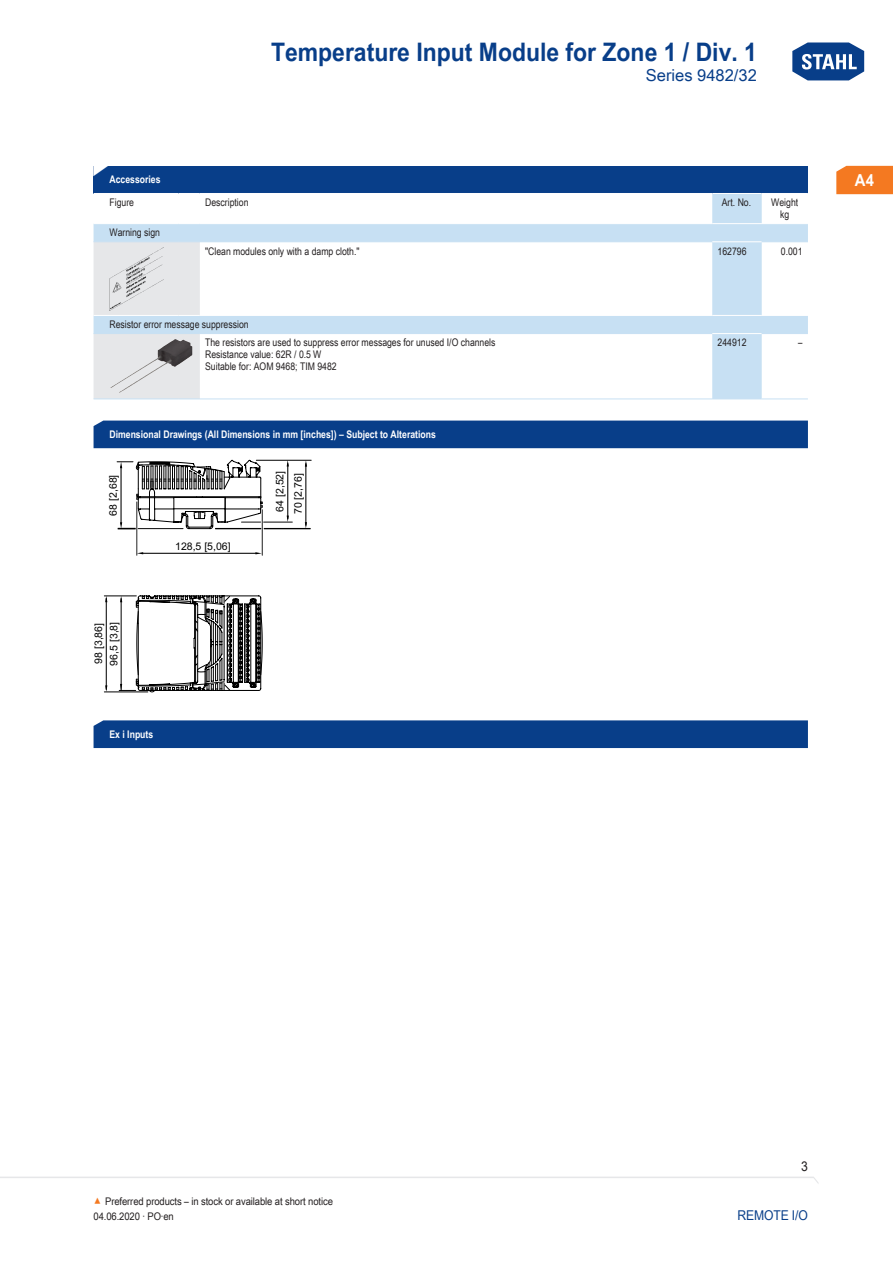
<style>
.page{position:relative;width:893px;height:1263px;background:#fff}
.page>*{position:absolute;margin:0;border:0;box-sizing:border-box;transform-origin:0 0}
.t1{font:700 25.5px "Arial Unicode MS";color:#083e89;scale:.9 1}
.TabHeader1stColumn{font:700 24px "Arial Unicode MS";color:#fff;scale:1.45 1}
.t2{font:16.5px "Arial Unicode MS";color:#083e89}
.t3{font:700 16.5px "Arial Unicode MS";color:#fff;scale:.9 1}
.t4{font:13.5px "Arial Unicode MS";letter-spacing:-.01em;color:#083e89;scale:.9 1}
.t5{font:13.5px "Arial Unicode MS";color:#231f20;scale:.9 1}
.TabBodyLeft{font:10.5px "Arial Unicode MS";color:#231f20;scale:.83 1}
.TabHeader1stColumn-2{font:700 10.5px "Arial Unicode MS";color:#fff;scale:.83 1}
.TabBodyLeft-2{font:10.5px/15px "Arial Unicode MS";color:#231f20;scale:.9 1}
.t6{font:10.5px "Arial Unicode MS";color:#000}
.TabBody1stColumnTitl{font:10.5px "Arial Unicode MS";color:#231f20;scale:.83 1}
.TabBodyCenter{font:10.5px/12px "Arial Unicode MS";color:#231f20;text-align:center;scale:.83 1}
.TabBodyLeftWhiteRule{font:10.5px "Arial Unicode MS";color:#231f20;scale:.83 1}
.TabBody1stColumn{font:10.5px "Arial Unicode MS";color:#231f20;scale:.83 1}
.TabBodyRight{font:10.5px "Arial Unicode MS";color:#231f20;scale:.83 1}
.s1{font-size:15px;color:#f47921}
</style>
<div class="page">
<svg style="left:792px;top:42px;width:73px;height:39px"></svg>
<svg style="left:0;top:1176px;width:818px;height:7px"></svg>
<div style="left:836px;top:166px;width:57px;height:28px;background:#f47921"></div>
<div style="left:94px;top:421px;width:714px;height:27px;background:#083e89"></div>
<div style="left:94px;top:166px;width:714px;height:27px;background:#083e89"></div>
<svg style="left:94px;top:194px;width:714px;height:205px"></svg>
<svg style="left:761px;top:194px;width:1px;height:29px"></svg>
<hr style="left:94px;top:223px;width:85px;height:1px;background:#fff">
<svg style="left:179px;top:223px;width:21px;height:1px"></svg>
<hr style="left:200px;top:223px;width:512px;height:1px;background:#fff">
<hr style="left:712px;top:223px;width:49px;height:1px;background:#fff">
<hr style="left:761px;top:223px;width:47px;height:1px;background:#fff">
<hr style="left:200px;top:241px;width:512px;height:1px;background:#c7e0f3">
<hr style="left:761px;top:241px;width:47px;height:1px;background:#c7e0f3">
<hr style="left:761px;top:242px;width:1px;height:73px;background:#c7e0f3">
<hr style="left:200px;top:315px;width:512px;height:1px;background:#fff">
<hr style="left:712px;top:315px;width:49px;height:1px;background:#fff">
<hr style="left:761px;top:315px;width:47px;height:1px;background:#fff">
<svg style="left:94px;top:241px;width:106px;height:159px;background:#dee5eb"></svg>
<hr style="left:200px;top:333px;width:512px;height:1px;background:#c7e0f3">
<hr style="left:200px;top:399px;width:512px;height:1px;background:#c7e0f3">
<hr style="left:712px;top:399px;width:49px;height:1px;background:#c7e0f3">
<hr style="left:761px;top:333px;width:47px;height:1px;background:#c7e0f3">
<hr style="left:761px;top:399px;width:47px;height:1px;background:#c7e0f3">
<hr style="left:761px;top:334px;width:1px;height:65px;background:#c7e0f3">
<img style="left:109px;top:247px;width:54px;height:63px">
<hr style="left:712px;top:241px;width:49px;height:1px;background:#fff">
<img style="left:110px;top:339px;width:82px;height:54px">
<hr style="left:712px;top:333px;width:49px;height:1px;background:#fff">
<hr style="left:306px;top:464px;width:1px;height:61px;background:#000">
<hr style="left:256px;top:460px;width:55px;height:1px;background:#000">
<hr style="left:264px;top:528px;width:46px;height:1px;background:#000">
<hr style="left:106px;top:598px;width:1px;height:91px;background:#000">
<hr style="left:104px;top:692px;width:44px;height:1px;background:#000">
<hr style="left:104px;top:596px;width:32px;height:1px;background:#000">
<svg style="left:305px;top:522px;width:2px;height:6px"></svg>
<svg style="left:305px;top:460px;width:2px;height:7px"></svg>
<svg style="left:117px;top:460px;width:175px;height:232px"></svg>
<hr style="left:138px;top:528px;width:45px;height:1px;background:#000">
<hr style="left:215px;top:528px;width:46px;height:1px;background:#000">
<div style="left:94px;top:720px;width:714px;height:28px;background:#083e89"></div>
<h1 class="t1" style="left:271px;top:33px;width:541px">Temperature Input Module for Zone 1 / Div. 1</h1>
<h3 class="t2" style="left:646px;top:63px;width:112px">Series 9482/32</h3>
<p class="TabHeader1stColumn" style="left:90px;top:154px;width:16px">◤</p>
<p class="TabHeader1stColumn-2" style="left:109px;top:172px;width:63px">Accessories</p>
<p class="TabBody1stColumn" style="left:109px;top:195px;width:31px">Figure</p>
<p class="TabBodyLeft" style="left:205px;top:195px;width:54px">Description</p>
<p class="TabBodyCenter" style="left:722px;top:196px;width:37px">Art. No.</p>
<p class="TabBodyCenter" style="left:771px;top:196px;width:34px">Weight kg</p>
<p class="TabBody1stColumnTitl" style="left:109px;top:225px;width:62px">Warning sign</p>
<p class="TabBodyLeft" style="left:205px;top:243px;width:188px">"Clean modules only with a damp cloth."</p>
<p class="TabBodyLeftWhiteRule" style="left:718px;top:243px;width:36px">162796</p>
<p class="TabBodyRight" style="left:781px;top:243px;width:28px">0.001</p>
<p class="TabBody1stColumnTitl" style="left:109px;top:317px;width:169px">Resistor error message suppression</p>
<p class="TabBodyLeft" style="left:205px;top:335px;width:351px">The resistors are used to suppress error messages for unused I/O channels</p>
<p class="TabBodyLeft" style="left:205px;top:347px;width:142px">Resistance value: 62R / 0.5 W</p>
<p class="TabBodyLeft" style="left:205px;top:359px;width:160px">Suitable for: AOM 9468; TIM 9482</p>
<p class="TabHeader1stColumn-2" style="left:109px;top:427px;width:395px">Dimensional Drawings (All Dimensions in mm [inches]) – Subject to Alterations</p>
<p class="t6" style="left:276px;top:512px;width:42px;rotate:-90deg">64 [2,52]</p>
<p class="t6" style="left:109px;top:516px;width:42px;rotate:-90deg">68 [2,68]</p>
<p class="t6" style="left:294px;top:514px;width:42px;rotate:-90deg">70 [2,76]</p>
<p class="t6" style="left:175px;top:542px;width:57px">128,5 [5,06]</p>
<p class="t6" style="left:110px;top:666px;width:45px;rotate:-90deg">96,5 [3,8]</p>
<p class="t6" style="left:95px;top:664px;width:42px;rotate:-90deg">98 [3,86]</p>
<p class="TabHeader1stColumn-2" style="left:109px;top:726px;width:54px">Ex i Inputs</p>
<p class="TabBodyLeftWhiteRule" style="left:718px;top:335px;width:36px">244912</p>
<p class="TabBodyRight" style="left:798px;top:335px;width:7px">–</p>
<h3 class="t3" style="left:855px;top:168px;width:23px">A4</h3>
<p class="TabBodyLeft-2" style="left:94px;top:1193px;width:267px"><span class="s1">▲</span> Preferred products – in stock or available at short notice<br>04.06.2020 · PO·en</p>
<p class="t5" style="left:801px;top:1157px;width:9px">3</p>
<p class="t4" style="left:737px;top:1205px;width:80px">Remote I/O</p>
</div>
